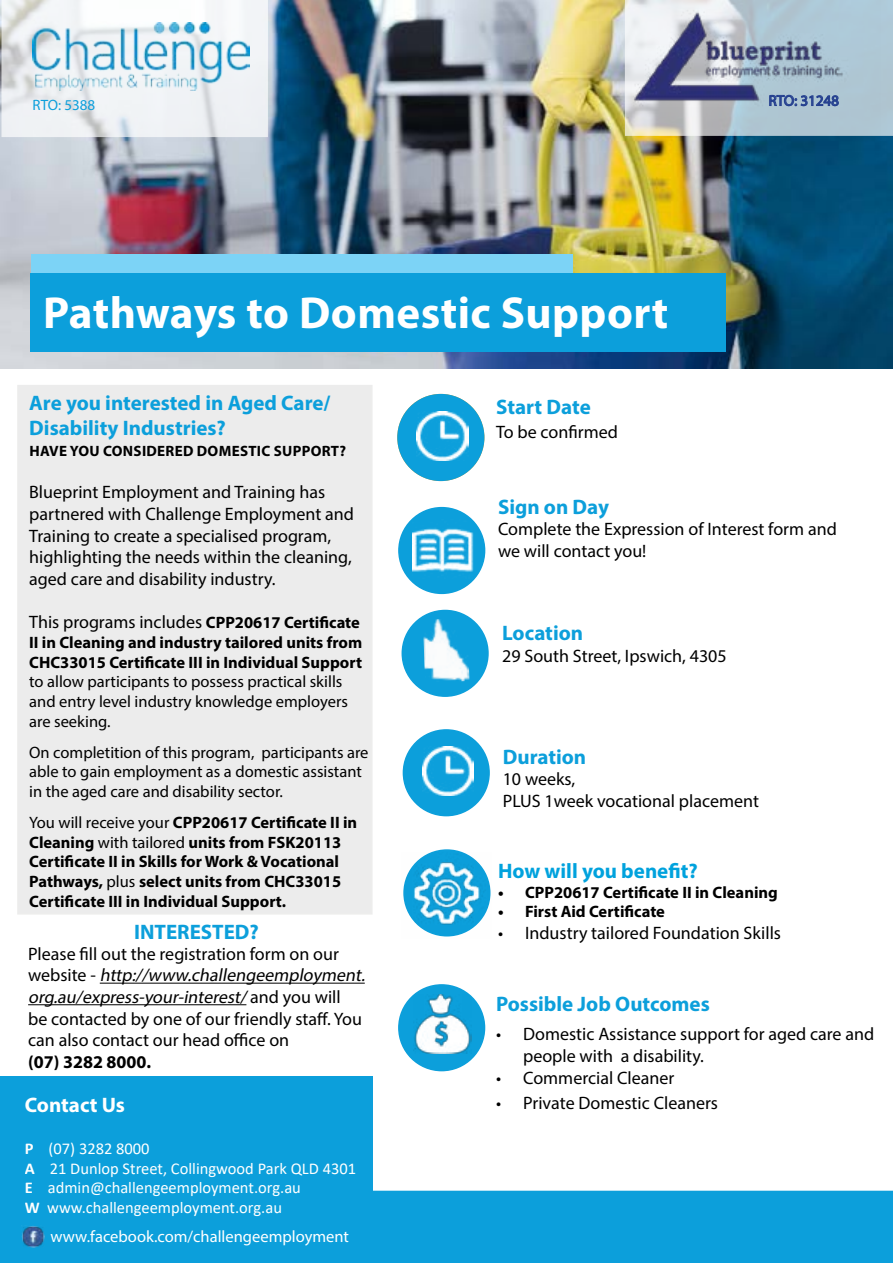
<style>
.page{position:relative;width:893px;height:1263px;background:#fff}
.page>*{position:absolute;margin:0;border:0;box-sizing:border-box;transform-origin:0 0}
.t1{font:700 45px "Myriad Pro";letter-spacing:.01em;color:#fff}
.t2{font:700 21px/25.2px "Myriad Pro";color:#0c9fdb}
.t3{font:700 21px "Myriad Pro";color:#00a2dd}
.t4{font:700 21px "Myriad Pro";color:#fff}
.t5{font:18px/21.6px "Myriad Pro";color:#000}
.t6{font:700 18px "Myriad Pro";color:#000}
.t7{font:700 16.5px/19.8px "Myriad Pro";color:#000}
.t8{font:16.5px/19.8px "Myriad Pro";color:#000}
.t9{font:16.5px/19.8px "Calibri";color:#fff}
.t10{font:16.5px "Myriad Pro";color:#fff}
.t11{font:700 15px "Myriad Pro";letter-spacing:.02em;color:#000}
.t12{font:15px "Myriad Pro";color:#25408f}
.t13{font:15px "Myriad Pro";color:#0c9fdb}
.s1{font-weight:700;font-size:16.5px}
.s2{font-weight:400}
.s3{font-style:italic}
.s4{font-weight:700}
</style>
<div class="page">
<img style="left:0;top:0;width:893px;height:369px">
<div style="left:17px;top:385px;width:356px;height:529px;background:#ececec"></div>
<div style="left:31px;top:254px;width:541px;height:36px;background:#7cd3f6"></div>
<div style="left:30px;top:273px;width:695px;height:79px;background:#0c9fdb"></div>
<div style="left:373px;top:1191px;width:520px;height:72px;background:#0c9fdb"></div>
<div style="left:0;top:1077px;width:373px;height:186px;background:#0c9fdb"></div>
<img style="left:22px;top:1226px;width:22px;height:21px">
<hr style="left:100px;top:983px;width:265px;height:1px;background:#000">
<hr style="left:28px;top:1004px;width:218px;height:1px;background:#000">
<div style="left:403px;top:730px;width:86px;height:86px;background:#0c9fdb;border-radius:50%"></div>
<div style="left:403px;top:729px;width:87px;height:87px;border:2px solid #0c9fdb;border-radius:50%"></div>
<img style="left:422px;top:746px;width:52px;height:50px">
<div style="left:402px;top:610px;width:86px;height:86px;background:#0c9fdb;border-radius:50%"></div>
<div style="left:402px;top:610px;width:87px;height:87px;border:2px solid #0c9fdb;border-radius:50%"></div>
<img style="left:423px;top:618px;width:46px;height:64px">
<div style="left:398px;top:395px;width:86px;height:85px;background:#0c9fdb;border-radius:50%"></div>
<div style="left:397px;top:394px;width:87px;height:87px;border:2px solid #0c9fdb;border-radius:50%"></div>
<img style="left:417px;top:411px;width:51px;height:50px">
<div style="left:399px;top:985px;width:85px;height:85px;background:#0c9fdb;border-radius:50%"></div>
<div style="left:398px;top:984px;width:87px;height:87px;border:2px solid #0c9fdb;border-radius:50%"></div>
<img style="left:413px;top:995px;width:59px;height:58px">
<div style="left:399px;top:508px;width:86px;height:85px;background:#0c9fdb;border-radius:50%"></div>
<div style="left:398px;top:507px;width:87px;height:87px;border:2px solid #0c9fdb;border-radius:50%"></div>
<img style="left:413px;top:519px;width:63px;height:63px">
<img style="left:403px;top:852px;width:88px;height:85px">
<svg style="left:2px;top:0;width:266px;height:137px"></svg>
<img style="left:33px;top:22px;width:216px;height:69px">
<img style="left:598px;top:0;width:283px;height:150px">
<svg style="left:625px;top:0;width:268px;height:136px"></svg>
<p class="t13" style="left:33px;top:96px;width:64px">RTO: 5388</p>
<p class="t12" style="left:769px;top:91px;width:72px">RTO: 31248</p>
<h1 class="t1" style="left:43px;top:284px;width:627px">Pathways to Domestic Support</h1>
<p class="t2" style="left:29px;top:389px;width:303px">Are you interested in Aged Care/<br>Disability Industries?</p>
<p class="t11" style="left:29px;top:441px;width:318px">HAVE YOU CONSIDERED DOMESTIC SUPPORT?</p>
<p class="t5" style="left:29px;top:481px;width:326px">Blueprint Employment and Training has partnered with Challenge Employment and Training to create a specialised program, highlighting the needs within the cleaning, aged care and disability industry.</p>
<p class="t5" style="left:29px;top:611px;width:332px">This programs includes <span class="s1">CPP20617 Certificate</span></p>
<p class="t7" style="left:29px;top:632px;width:334px">II in Cleaning and industry tailored units from<br>CHC33015 Certificate III in Individual Support</p>
<p class="t8" style="left:29px;top:672px;width:320px">to allow participants to possess practical skills and entry level industry knowledge employers are seeking.</p>
<p class="t8" style="left:29px;top:742px;width:341px">On completition of this program, participants are able to gain employment as a domestic assistant in the aged care and disability sector.</p>
<p class="t7" style="left:29px;top:812px;width:329px"><span class="s2">You will receive your</span> CPP20617 Certificate II in Cleaning <span class="s2">with tailored</span> units from FSK20113<br>Certificate II in Skills for Work &amp; Vocational Pathways, <span class="s2">plus</span> select units from CHC33015<br>Certificate III in Individual Support.</p>
<p class="t2" style="left:134px;top:919px;width:126px">INTERESTED?</p>
<p class="t5" style="left:28px;top:943px;width:342px">Please fill out the registration form on our<br>w e b s i t e - <span class="s3">http://www.challengeemployment. org.au/express-your-interest/</span> a n d yo u w i l l<br>be contacted by one of our friendly staff. You can also contact our head office on</p>
<p class="t6" style="left:28px;top:1050px;width:125px">(07) 3282 8000.</p>
<p class="t4" style="left:25px;top:1092px;width:102px">Contact Us</p>
<p class="t9" style="left:25px;top:1138px;width:333px"><span class="s4">P</span> (07) 3282 8000<br><span class="s4">A</span> 21 Dunlop Street, Collingwood Park QLD 4301<br><span class="s4">E</span> admin@challengeemployment.org.au<br><span class="s4">W</span> www.challengeemployment.org.au</p>
<p class="t10" style="left:51px;top:1226px;width:300px">www.facebook.com/challengeemployment</p>
<p class="t2" style="left:496px;top:394px;width:96px">Start Date</p>
<p class="t5" style="left:496px;top:421px;width:123px">To be confirmed</p>
<p class="t2" style="left:498px;top:493px;width:113px">Sign on Day</p>
<p class="t5" style="left:498px;top:518px;width:340px">Complete the Expression of Interest form and we will contact you!</p>
<p class="t2" style="left:502px;top:620px;width:83px">Location</p>
<p class="t5" style="left:502px;top:645px;width:226px">29 South Street, Ipswich, 4305</p>
<p class="t2" style="left:503px;top:744px;width:85px">Duration</p>
<p class="t5" style="left:503px;top:768px;width:258px">10 weeks,<br>PLUS 1week vocational placement</p>
<p class="t3" style="left:498px;top:857px;width:201px">How will you benefit?</p>
<p class="t7" style="left:498px;top:881px;width:281px">• CPP20617 Certificate II in Cleaning</p>
<p class="t7" style="left:498px;top:901px;width:168px">• First Aid Certificate</p>
<p class="t5" style="left:498px;top:922px;width:284px">• Industry tailored Foundation Skills</p>
<p class="t2" style="left:496px;top:990px;width:215px">Possible Job Outcomes</p>
<p class="t5" style="left:523px;top:1023px;width:352px;text-indent:-27px">• Domestic Assistance support for aged care and people with a disability.</p>
<p class="t5" style="left:496px;top:1066px;width:180px">• Commercial Cleaner</p>
<p class="t5" style="left:496px;top:1091px;width:223px">• Private Domestic Cleaners</p>
</div>
